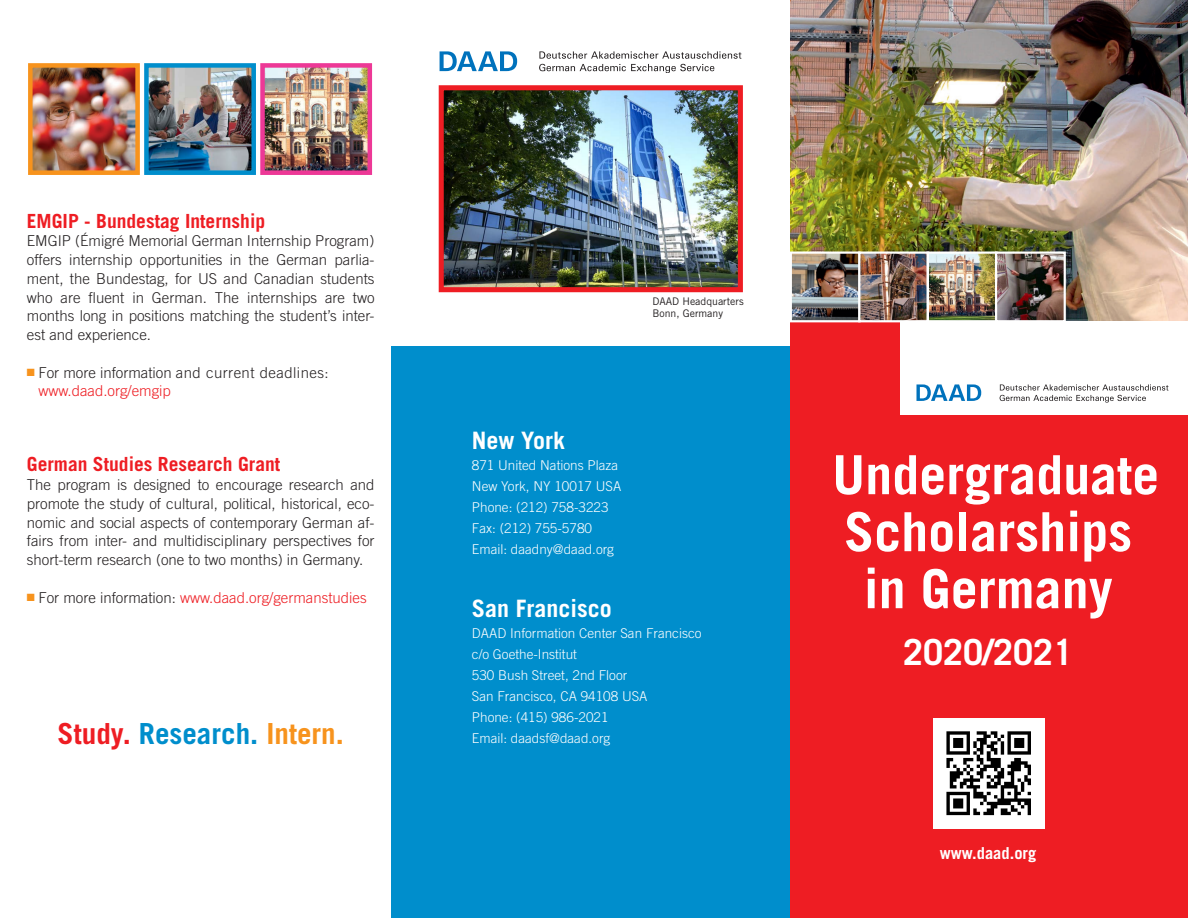
<style>
.page{position:relative;width:1188px;height:918px;background:#fff}
.page>*{position:absolute;margin:0;border:0;box-sizing:border-box;transform-origin:0 0}
.t1{font:700 54px "Trade Gothic";color:#fff}
.t2{font:700 36px "Trade Gothic";color:#fff}
.t3{font:700 29.1px "Trade Gothic";color:#008ecc}
.t4{font:700 24px "Trade Gothic";color:#fff}
.t5{font:700 19.5px "Trade Gothic";color:#ee1d23}
.t6{font:700 16.5px "Trade Gothic";color:#fff}
.t7{font:300 15px/18.8px "Trade Gothic";color:#231f20;text-align:justify}
.t8{font:300 15px "Trade Gothic";color:#ee1d23}
.t9{font:300 13.5px "Trade Gothic";color:#fff}
.t10{font:10.5px "Trade Gothic";color:#231f20}
.s1{color:#f7931d}
.s2{color:#ee1d23}
.s3{color:#231f20}
</style>
<div class="page">
<div style="left:391px;top:347px;width:400px;height:571px;background:#008ecc"></div>
<img style="left:149px;top:68px;width:102px;height:102px">
<div style="left:144px;top:63px;width:112px;height:112px;border:4px solid #008ecc"></div>
<img style="left:33px;top:68px;width:102px;height:102px">
<div style="left:28px;top:63px;width:112px;height:112px;border:4px solid #f7931d"></div>
<img style="left:265px;top:68px;width:102px;height:102px">
<div style="left:260px;top:63px;width:112px;height:112px;border:4px solid #ed3896"></div>
<svg style="left:539px;top:51px;width:202px;height:22px"></svg>
<svg style="left:440px;top:51px;width:77px;height:20px"></svg>
<img style="left:438px;top:85px;width:305px;height:208px">
<div style="left:791px;top:0;width:397px;height:918px;background:#ee1d23"></div>
<img style="left:934px;top:718px;width:111px;height:111px">
<img style="left:791px;top:0;width:397px;height:321px">
<div style="left:900px;top:321px;width:288px;height:94px;background:#fff"></div>
<img style="left:793px;top:255px;width:133px;height:64px">
<div style="left:790px;top:252px;width:71px;height:70px;border:2px solid #fff"></div>
<div style="left:858px;top:252px;width:71px;height:70px;border:2px solid #fff"></div>
<img style="left:930px;top:255px;width:133px;height:64px">
<div style="left:927px;top:252px;width:70px;height:70px;border:2px solid #fff"></div>
<div style="left:995px;top:252px;width:71px;height:70px;border:2px solid #fff"></div>
<svg style="left:1000px;top:384px;width:168px;height:18px"></svg>
<svg style="left:916px;top:384px;width:65px;height:17px"></svg>
<p class="t5" style="left:27px;top:209px;width:240px">EMGIP - Bundestag Internship</p>
<p class="t7" style="left:27px;top:231px;width:349px">EMGIP (Émigré Memorial German Internship Program)</p>
<p class="t7" style="left:27px;top:250px;width:349px">offers internship opportunities in the German parlia&shy;ment, the Bundestag, for US and Canadian students who are fluent in German. The internships are two months long in positions matching the student’s inter&shy;est and experience.</p>
<p class="t7" style="left:38px;top:363px;width:292px;text-indent:-12px"><span class="s1">■</span> For more information and current deadlines: <span class="s2">www.daad.org/emgip</span></p>
<p class="t10" style="left:652px;top:295px;width:93px">DAAD Headquarters</p>
<p class="t10" style="left:652px;top:307px;width:72px">Bonn, Germany</p>
<p class="t4" style="left:472px;top:426px;width:95px">New York</p>
<p class="t9" style="left:472px;top:457px;width:148px">871 United Nations Plaza</p>
<p class="t9" style="left:472px;top:478px;width:151px">New York, NY 10017 USA</p>
<p class="t9" style="left:472px;top:499px;width:138px">Phone: (212) 758-3223</p>
<p class="t9" style="left:472px;top:520px;width:122px">Fax: (212) 755-5780</p>
<p class="t9" style="left:472px;top:541px;width:144px">Email: daadny@daad.org</p>
<p class="t5" style="left:27px;top:452px;width:255px">German Studies Research Grant</p>
<p class="t7" style="left:27px;top:475px;width:349px">The program is designed to encourage research and promote the study of cultural, political, historical, eco&shy;nomic and social aspects of contemporary German af&shy;fairs from inter- and multidisciplinary perspectives for short-term research (one to two months) in Germany.</p>
<p class="t8" style="left:27px;top:588px;width:341px"><span class="s1">■</span> <span class="s3">For more information:</span> www.daad.org/germanstudies</p>
<p class="t4" style="left:472px;top:594px;width:141px">San Francisco</p>
<p class="t9" style="left:472px;top:625px;width:231px">DAAD Information Center San Francisco</p>
<p class="t9" style="left:472px;top:646px;width:107px">c/o Goethe-Institut</p>
<p class="t9" style="left:472px;top:667px;width:157px">530 Bush Street, 2nd Floor</p>
<p class="t9" style="left:472px;top:688px;width:177px">San Francisco, CA 94108 USA</p>
<p class="t9" style="left:472px;top:709px;width:138px">Phone: (415) 986-2021</p>
<p class="t3" style="left:58px;top:716px;width:288px"><span class="s2">Study.</span> Research. <span class="s1">Intern.</span></p>
<p class="t9" style="left:472px;top:730px;width:140px">Email: daadsf@daad.org</p>
<p class="t1" style="left:832px;top:442px;width:328px">Undergraduate</p>
<p class="t1" style="left:844px;top:499px;width:289px">Scholarships</p>
<p class="t1" style="left:864px;top:556px;width:250px">in Germany</p>
<p class="t2" style="left:903px;top:630px;width:172px">2020/2021</p>
<p class="t6" style="left:940px;top:843px;width:98px">www.daad.org</p>
</div>
